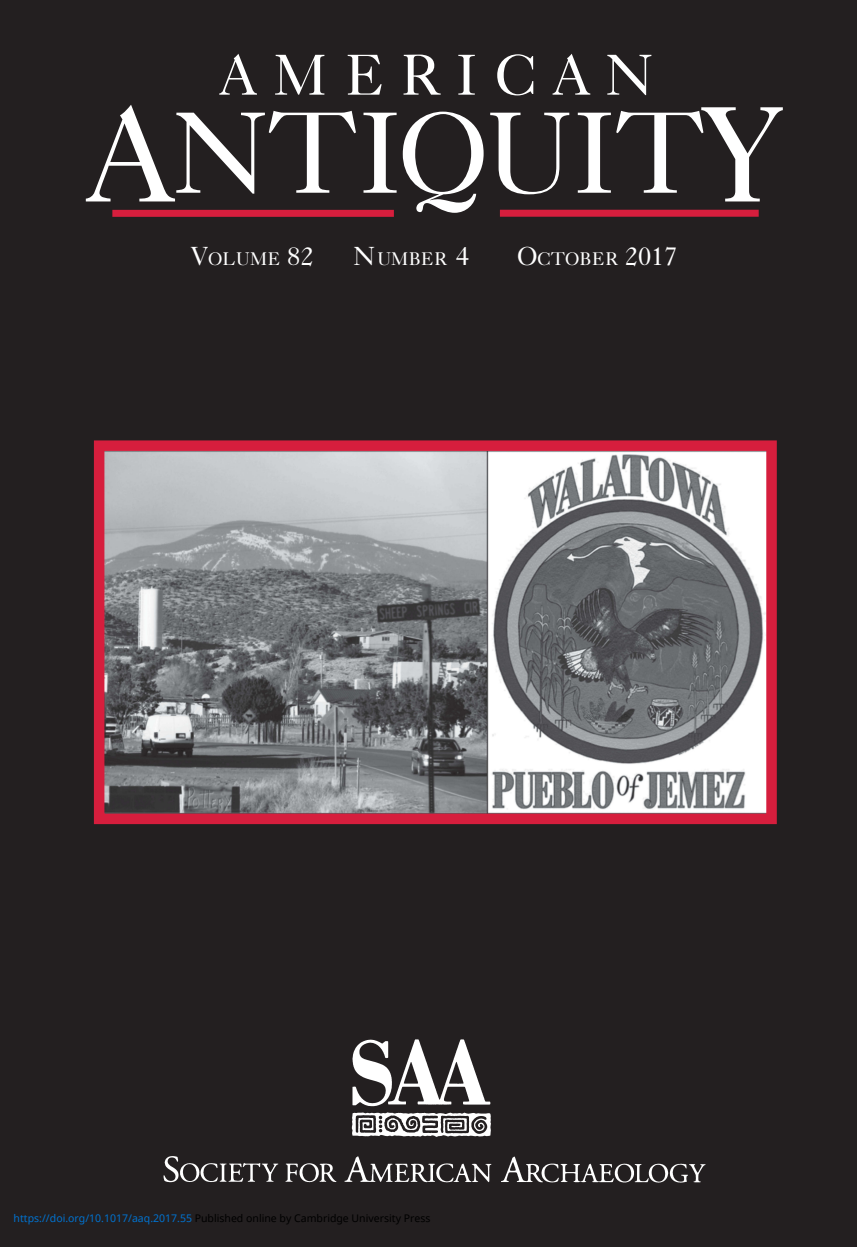
<style>
.page{position:relative;width:857px;height:1247px;background:#fff}
.page>*{position:absolute;margin:0;border:0;box-sizing:border-box;transform-origin:0 0}
.t1{font:116.02px "Caslon Five Forty";letter-spacing:-.02em;color:#fff}
.t2{font:57.75px "Caslon Five Forty";letter-spacing:.26em;color:#fff}
.t3{font:18.38px "Caslon Five Forty";color:#fff}
.t4{font:10.5px "Noto Sans";color:#000}
.s1{font-size:136.5px}
.s2{font-size:26.25px}
.s3{color:#0172cf}
</style>
<div class="page">
<div style="left:0;top:0;width:856px;height:1247px;background:#231f20"></div>
<div style="left:112px;top:210px;width:282px;height:7px;background:#d61e3d"></div>
<div style="left:499px;top:210px;width:259px;height:7px;background:#d61e3d"></div>
<img style="left:163px;top:1039px;width:543px;height:144px">
<img style="left:105px;top:451px;width:660px;height:362px">
<div style="left:94px;top:440px;width:682px;height:384px;border:10px solid #d61e3d"></div>
<h2 class="t2" style="left:218px;top:53px;width:436px">AMERICAN</h2>
<h1 class="t1" style="left:84px;top:110px;width:700px"><span class="s1">A</span>NTIQUIT<span class="s1">Y</span></h1>
<h3 class="t3" style="left:191px;top:252px;width:124px"><span class="s2">V</span>OLUME <span class="s2">82</span></h3>
<h3 class="t3" style="left:353px;top:252px;width:117px"><span class="s2">N</span>UMBER <span class="s2">4</span></h3>
<h3 class="t3" style="left:517px;top:252px;width:162px"><span class="s2">O</span>CTOBER <span class="s2">2017</span></h3>
<p class="t4" style="left:14px;top:1211px;width:418px"><span class="s3">https://doi.org/10.1017/aaq.2017.55</span> Published online by Cambridge University Press</p>
</div>
